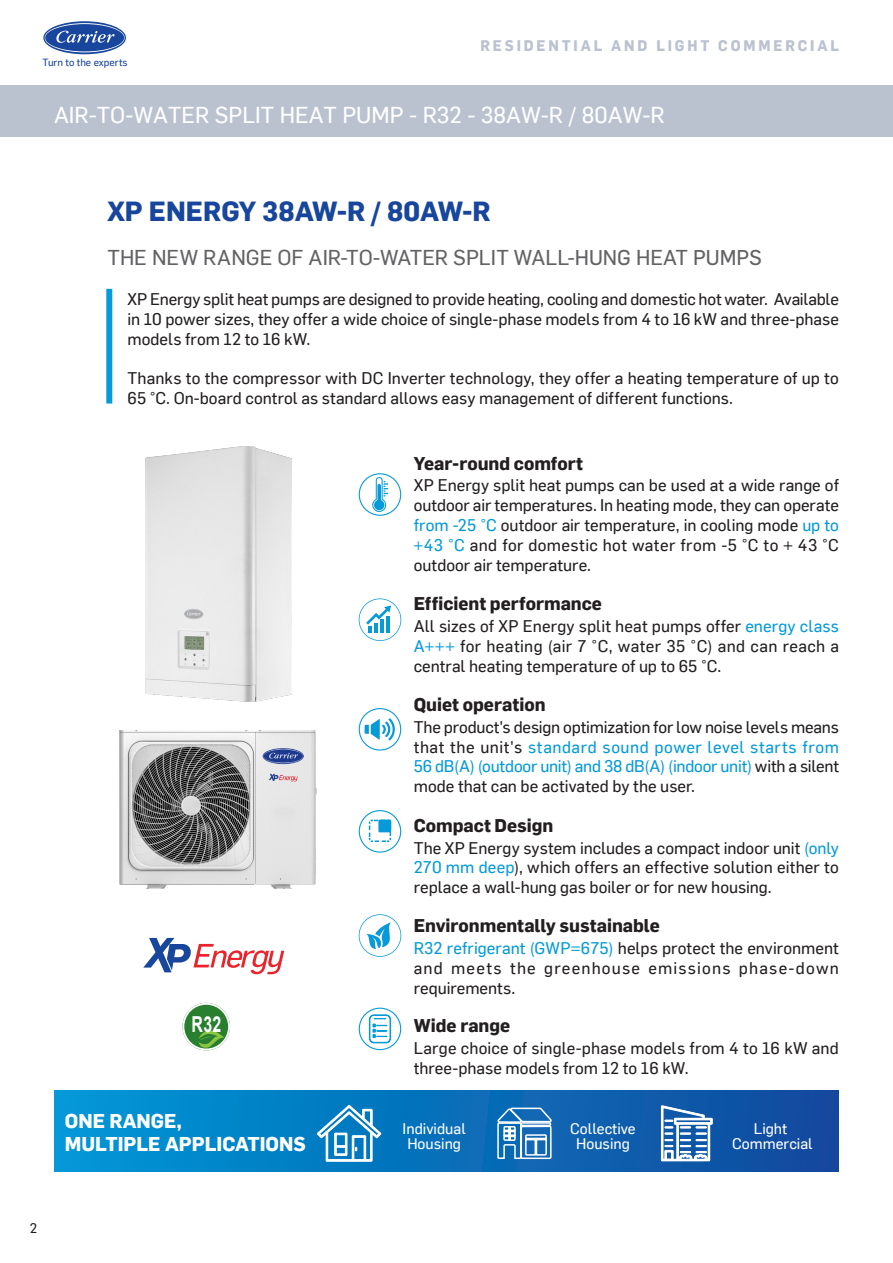
<style>
.page{position:relative;width:893px;height:1263px;background:#fff}
.page>*{position:absolute;margin:0;border:0;box-sizing:border-box;transform-origin:0 0}
.Titre_paragraphe_Hea{font:700 27px "Flama";color:#18469d}
.t1{font:22.5px "Flama Basic";color:#fff}
.t2{font:700 22.05px "Arial";color:#fff;scale:.73 1}
.Sous_paragraphe-_CAP{font:21px "Flama Basic";color:#636366}
.t3{font:700 19.5px/23.4px "Flama";color:#fff}
.Texte_standard_10pt{font:700 18px "Flama";color:#231f20}
.Texte_standard_10pt-2{font:16.5px/19.8px "Flama Basic";letter-spacing:.005em;color:#231f20;text-align:justify}
.t4{font:15px/15px "Flama Basic";color:#fff;text-align:center}
.t5{font:700 15px "Flama";letter-spacing:.2em;color:#bac2d0;scale:.95 1}
.t6{font:13.5px "Flama Basic";color:#231f20}
.t7{font:10.2px "Flama Basic";color:#18469d}
.s1{font-family:"Flama"}
.s2{color:#069ad9}
</style>
<div class="page">
<div style="left:0;top:85px;width:893px;height:51px;background:#bac2d0"></div>
<svg style="left:43px;top:21px;width:83px;height:33px"></svg>
<svg style="left:45px;top:23px;width:80px;height:29px;background:#5678b7"></svg>
<div style="left:106px;top:289px;width:6px;height:115px;background:#069ad9"></div>
<svg style="left:372px;top:477px;width:16px;height:35px"></svg>
<div style="left:359px;top:473px;width:42px;height:43px;border:1px solid #069ad9;border-radius:50%"></div>
<svg style="left:359px;top:598px;width:42px;height:43px"></svg>
<svg style="left:365px;top:718px;width:30px;height:22px"></svg>
<div style="left:359px;top:708px;width:42px;height:43px;border:1px solid #069ad9;border-radius:50%"></div>
<div style="left:359px;top:810px;width:42px;height:43px;border:1px solid #069ad9;border-radius:50%"></div>
<svg style="left:368px;top:819px;width:24px;height:23px"></svg>
<div style="left:378px;top:820px;width:13px;height:12px;background:#069ad9"></div>
<svg style="left:359px;top:914px;width:42px;height:43px"></svg>
<div style="left:359px;top:1007px;width:42px;height:43px;border:1px solid #069ad9;border-radius:50%"></div>
<svg style="left:369px;top:1014px;width:22px;height:29px"></svg>
<img style="left:145px;top:446px;width:147px;height:256px">
<img style="left:120px;top:730px;width:197px;height:158px">
<div style="left:182px;top:1003px;width:48px;height:47px;background:#287f2f;border-radius:50%"></div>
<div style="left:182px;top:1003px;width:48px;height:47px;border:2px solid #fff;border-radius:50%"></div>
<svg style="left:198px;top:1030px;width:26px;height:19px"></svg>
<svg style="left:143px;top:938px;width:141px;height:36px"></svg>
<div style="left:54px;top:1091px;width:785px;height:80px;background:linear-gradient(to right,#0098d7,#15489d)"></div>
<svg style="left:496px;top:1106px;width:57px;height:54px"></svg>
<svg style="left:317px;top:1105px;width:64px;height:57px"></svg>
<svg style="left:660px;top:1105px;width:53px;height:56px"></svg>
<p class="t7" style="left:43px;top:55px;width:87px">Turn to the experts</p>
<p class="t5" style="left:480px;top:35px;width:379px">RESIDENTIAL AND LIGHT COMMERCIAL</p>
<h2 class="t1" style="left:54px;top:99px;width:612px">AIR-TO-WATER SPLIT HEAT PUMP - R32 - 38AW-R / 80AW-R</h2>
<p class="Titre_paragraphe_Hea" style="left:107px;top:192px;width:385px">XP ENERGY 38AW-R / 80AW-R</p>
<p class="Sous_paragraphe-_CAP" style="left:107px;top:242px;width:656px">THE NEW RANGE OF AIR-TO-WATER SPLIT WALL-<span class="s1">HUNG</span> HEAT <span class="s1">PUMPS</span></p>
<p class="Texte_standard_10pt-2" style="left:128px;top:288px;width:713px">XP Energy split heat pumps are designed to provide heating, cooling and domestic hot water. Available in 10 power sizes, they offer a wide choice of single-phase models from 4 to 16 kW and three-phase models from 12 to 16 kW.</p>
<p class="Texte_standard_10pt-2" style="left:128px;top:368px;width:713px">Thanks to the compressor with DC Inverter technology, they offer a heating temperature of up to<br>65 °C. On-board control as standard allows easy management of different functions.</p>
<p class="t2" style="left:192px;top:1008px;width:42px">R32</p>
<p class="Texte_standard_10pt" style="left:414px;top:450px;width:171px">Year-round comfort</p>
<p class="Texte_standard_10pt-2" style="left:414px;top:475px;width:427px">XP Energy split heat pumps can be used at a wide range of outdoor air temperatures. In heating mode, they can operate <span class="s2">from -25 °C</span> outdoor air temperature, in cooling mode <span class="s2">up to +43 °C</span> and for domestic hot water from -5 °C to + 43 °C outdoor air temperature.</p>
<p class="Texte_standard_10pt" style="left:414px;top:590px;width:190px">Efficient performance</p>
<p class="Texte_standard_10pt-2" style="left:414px;top:615px;width:427px">All sizes of XP Energy split heat pumps offer <span class="s2">energy class A+++</span> for heating (air 7 °C, water 35 °C) and can reach a central heating temperature of up to 65 °C.</p>
<p class="Texte_standard_10pt" style="left:414px;top:691px;width:133px">Quiet operation</p>
<p class="Texte_standard_10pt-2" style="left:414px;top:716px;width:427px">The product's design optimization for low noise levels means that the unit's <span class="s2">standard sound power level starts from 56 dB(A) (outdoor unit) and 38 dB(A) (indoor unit)</span> with a silent mode that can be activated by the user.</p>
<p class="Texte_standard_10pt" style="left:414px;top:812px;width:141px">Compact Design</p>
<p class="Texte_standard_10pt-2" style="left:414px;top:837px;width:427px">The XP Energy system includes a compact indoor unit <span class="s2">(only 270 mm deep</span>), which offers an effective solution either to replace a wall-hung gas boiler or for new housing.</p>
<p class="Texte_standard_10pt" style="left:414px;top:913px;width:248px">Environmentally sustainable</p>
<p class="Texte_standard_10pt-2" style="left:414px;top:937px;width:427px"><span class="s2">R32 refrigerant (GWP=675)</span> helps protect the environment and meets the greenhouse emissions phase-down requirements.</p>
<p class="Texte_standard_10pt" style="left:414px;top:1012px;width:98px">Wide range</p>
<p class="Texte_standard_10pt-2" style="left:414px;top:1037px;width:427px">Large choice of single-phase models from 4 to 16 kW and three-phase models from 12 to 16 kW.</p>
<p class="t6" style="left:30px;top:1219px;width:9px">2</p>
<p class="t3" style="left:65px;top:1107px;width:242px">ONE RANGE,<br>MULTIPLE APPLICATIONS</p>
<p class="t4" style="left:403px;top:1120px;width:65px">Individual<br>Housing</p>
<p class="t4" style="left:570px;top:1120px;width:67px">Collective<br>Housing</p>
<p class="t4" style="left:732px;top:1120px;width:82px">Light<br>Commercial</p>
</div>
